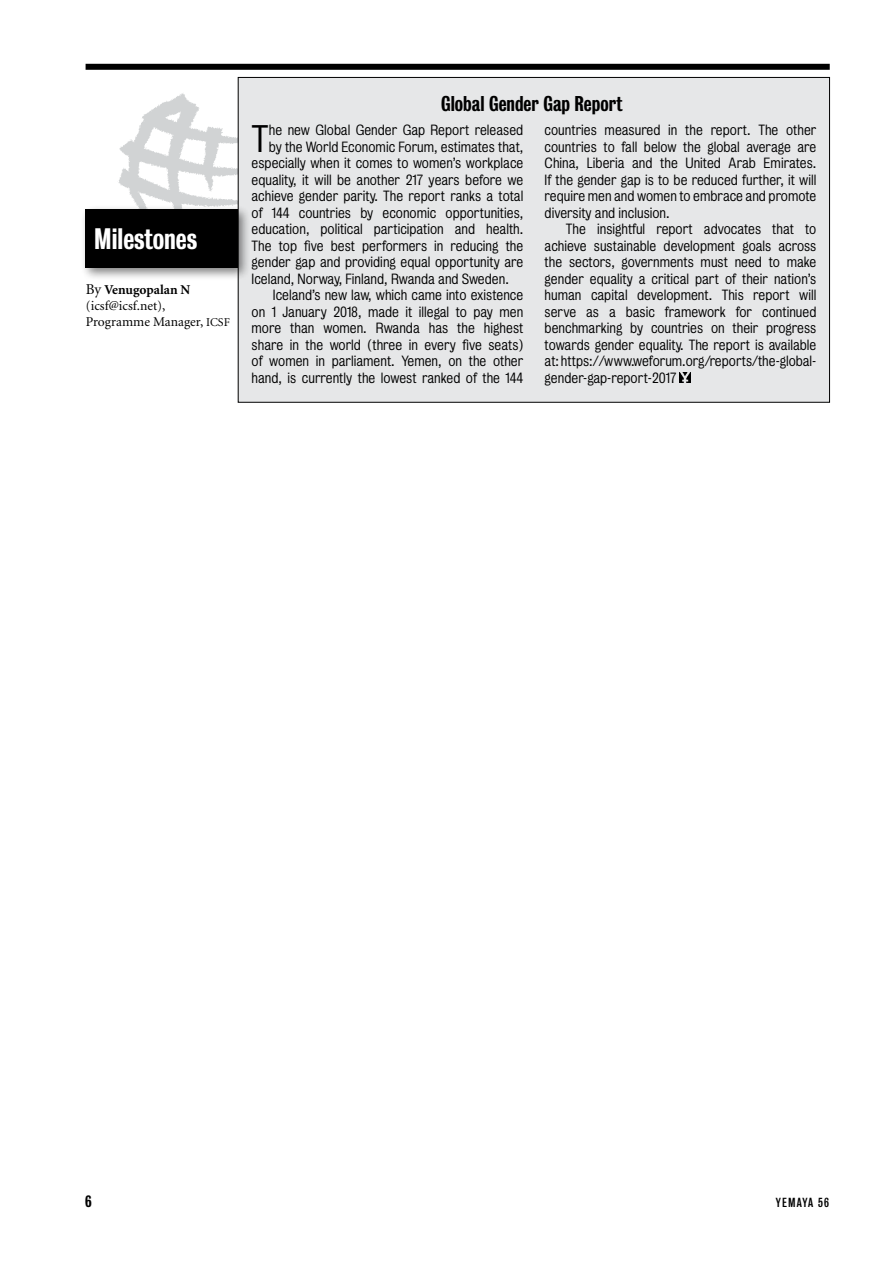
<style>
.page{position:relative;width:893px;height:1263px;background:#fff}
.page>*{position:absolute;margin:0;border:0;box-sizing:border-box;transform-origin:0 0}
.t1{font:34.95px "Bureau Grotesque Five One";color:#000}
.t2{font:27px "Bureau Grotesque Three Five";color:#fff}
.t3{font:19.5px "Bureau Grotesque Three Five";color:#000}
.t4{font:15px "Bureau Grotesque Three Five";color:#000}
.t5{font:13.5px/16.5px "Bureau Grotesque Five One";color:#000;text-align:justify}
.t6{font:13.5px/16.2px "Minion";color:#000}
.t7{font:12px "Bureau Grotesque Three Three";letter-spacing:.1em;color:#000}
.s1{font-size:15px}
.s2{font-weight:700}
.s3{font-size:12px}
</style>
<div class="page">
<div style="left:86px;top:64px;width:744px;height:6px;background:#000"></div>
<img style="left:118px;top:76px;width:168px;height:128px">
<div style="left:238px;top:77px;width:591px;height:325px;background:#e6e7e8"></div>
<svg style="left:680px;top:372px;width:10px;height:11px"></svg>
<div style="left:80px;top:204px;width:178px;height:84px;background:#000;opacity:.5"></div>
<div style="left:86px;top:209px;width:152px;height:59px;background:#000"></div>
<h2 class="t2" style="left:94px;top:223px;width:105px">Milestones</h2>
<p class="t6" style="left:86px;top:282px;width:146px"><span class="s1">By</span> <span class="s2">Venugopalan N </span>(icsf@icsf.net),<br>Programme Manager, <span class="s3">ICSF</span></p>
<h3 class="t3" style="left:441px;top:92px;width:183px">Global Gender Gap Report</h3>
<h1 class="t1" style="left:252px;top:119px;width:19px">T</h1>
<p class="t5" style="left:269px;top:122px;width:256px">he new Global Gender Gap Report released</p>
<p class="t5" style="left:269px;top:138px;width:256px">by the World Economic Forum, estimates that,</p>
<p class="t5" style="left:252px;top:155px;width:273px">especially when it comes to women’s workplace</p>
<p class="t5" style="left:252px;top:171px;width:273px">equality, it will be another 217 years before we</p>
<p class="t5" style="left:252px;top:188px;width:273px">achieve gender parity. The report ranks a total</p>
<p class="t5" style="left:252px;top:204px;width:273px">of 144 countries by economic opportunities,</p>
<p class="t5" style="left:252px;top:221px;width:273px">education, political participation and health.</p>
<p class="t5" style="left:252px;top:237px;width:273px">The top five best performers in reducing the</p>
<p class="t5" style="left:252px;top:254px;width:273px">gender gap and providing equal opportunity are</p>
<p class="t5" style="left:252px;top:270px;width:259px">Iceland, Norway, Finland, Rwanda and Sweden.</p>
<p class="t5" style="left:273px;top:287px;width:252px">Iceland’s new law, which came into existence</p>
<p class="t5" style="left:252px;top:303px;width:273px">on 1 January 2018, made it illegal to pay men</p>
<p class="t5" style="left:252px;top:320px;width:273px">more than women. Rwanda has the highest</p>
<p class="t5" style="left:252px;top:336px;width:273px">share in the world (three in every five seats)</p>
<p class="t5" style="left:252px;top:353px;width:273px">of women in parliament. Yemen, on the other</p>
<p class="t5" style="left:252px;top:369px;width:273px">hand, is currently the lowest ranked of the 144</p>
<p class="t5" style="left:545px;top:122px;width:273px">countries measured in the report. The other countries to fall below the global average are China, Liberia and the United Arab Emirates.<br>If the gender gap is to be reduced further, it will require men and women to embrace and promote diversity and inclusion.</p>
<p class="t5" style="left:545px;top:221px;width:273px;text-indent:21px">The insightful report advocates that to achieve sustainable development goals across the sectors, governments must need to make gender equality a critical part of their nation’s human capital development. This report will serve as a basic framework for continued benchmarking by countries on their progress towards gender equality. The report is available at: https://www.weforum.org/reports/the-global&shy;gender-gap-report-2017</p>
<p class="t4" style="left:85px;top:1192px;width:8px">6</p>
<p class="t7" style="left:776px;top:1195px;width:55px">YEMAYA 56</p>
</div>
